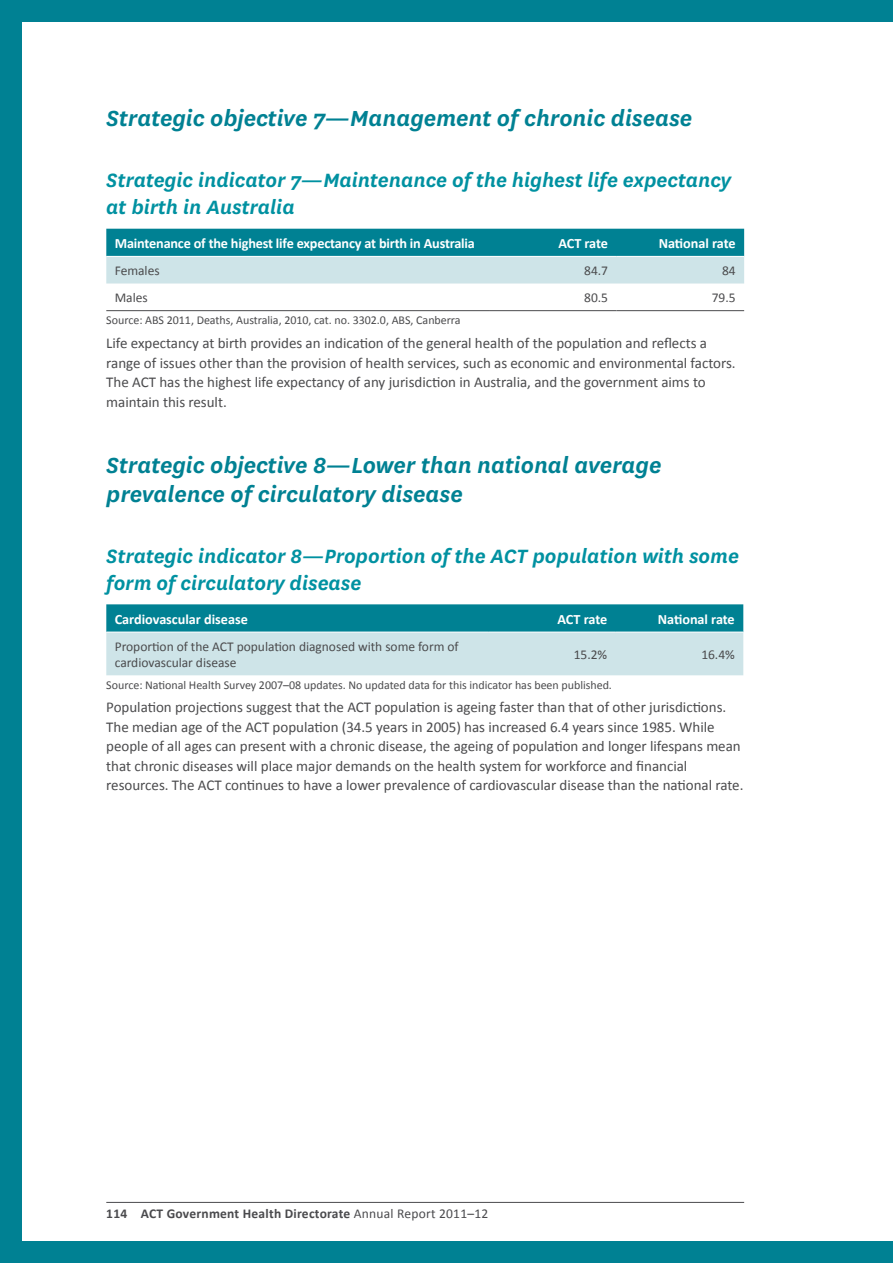
<style>
.page{position:relative;width:893px;height:1263px;background:#fff}
.page>*{position:absolute;margin:0;border:0;box-sizing:border-box;transform-origin:0 0}
.t1{font:italic 600 25.5px/28.5px "National";color:#008193}
.t2{font:italic 600 22.5px/27px "National";color:#0091a1}
.t3{font:15px/19.5px "Calibri";color:#4b4b4d}
.t4{font:700 14.25px "Calibri";letter-spacing:-.015em;color:#fff}
.t5{font:13.5px/15.8px "Calibri";color:#4b4b4d}
.t6{font:700 13.5px "Calibri";letter-spacing:.015em;color:#4a4a4d}
.t7{font:12px "Calibri";color:#4b4b4d}
.s1{font-weight:400}
</style>
<div class="page">
<hr style="left:106px;top:1202px;width:638px;height:1px;background:#4a4a4d">
<div style="left:0;top:0;width:893px;height:21px;background:#008193"></div>
<div style="left:0;top:1242px;width:893px;height:21px;background:#008193"></div>
<div style="left:0;top:0;width:21px;height:1263px;background:#008193"></div>
<svg style="left:106px;top:229px;width:638px;height:54px;background:#65b1bc"></svg>
<hr style="left:106px;top:310px;width:383px;height:1px;background:#4b4b4d">
<hr style="left:489px;top:310px;width:128px;height:1px;background:#4b4b4d">
<hr style="left:617px;top:310px;width:127px;height:1px;background:#4b4b4d">
<hr style="left:106px;top:256px;width:383px;height:1px;background:#fff">
<hr style="left:489px;top:256px;width:128px;height:1px;background:#fff">
<hr style="left:617px;top:256px;width:127px;height:1px;background:#fff">
<svg style="left:106px;top:604px;width:637px;height:71px;background:#7ebdc7"></svg>
<hr style="left:106px;top:632px;width:382px;height:1px;background:#fff">
<hr style="left:488px;top:632px;width:128px;height:1px;background:#fff">
<hr style="left:616px;top:632px;width:127px;height:1px;background:#fff">
<h1 class="t1" style="left:106px;top:103px;width:587px">Strategic objective 7—Management of chronic disease</h1>
<h2 class="t2" style="left:106px;top:166px;width:626px">Strategic indicator 7—Maintenance of the highest life expectancy at birth in Australia</h2>
<p class="t4" style="left:115px;top:234px;width:362px">Maintenance of the highest life expectancy at birth in Australia</p>
<p class="t4" style="left:558px;top:234px;width:51px">ACT rate</p>
<p class="t4" style="left:659px;top:234px;width:78px">National rate</p>
<p class="t5" style="left:115px;top:262px;width:46px">Females</p>
<p class="t5" style="left:584px;top:262px;width:25px">84.7</p>
<p class="t5" style="left:722px;top:262px;width:15px">84</p>
<p class="t5" style="left:115px;top:289px;width:34px">Males</p>
<p class="t5" style="left:584px;top:289px;width:25px">80.5</p>
<p class="t5" style="left:712px;top:289px;width:25px">79.5</p>
<p class="t7" style="left:106px;top:313px;width:356px">Source: ABS 2011, Deaths, Australia, 2010, cat. no. 3302.0, ABS, Canberra</p>
<p class="t3" style="left:106px;top:333px;width:631px">Life expectancy at birth provides an indication of the general health of the population and reflects a range of issues other than the provision of health services, such as economic and environmental factors.<br>The ACT has the highest life expectancy of any jurisdiction in Australia, and the government aims to maintain this result.</p>
<h1 class="t1" style="left:106px;top:450px;width:557px">Strategic objective 8—Lower than national average prevalence of circulatory disease</h1>
<h2 class="t2" style="left:106px;top:541px;width:634px">Strategic indicator 8—Proportion of the ACT population with some form of circulatory disease</h2>
<p class="t4" style="left:115px;top:610px;width:135px">Cardiovascular disease</p>
<p class="t4" style="left:557px;top:610px;width:51px">ACT rate</p>
<p class="t4" style="left:658px;top:610px;width:78px">National rate</p>
<p class="t5" style="left:115px;top:638px;width:345px">Proportion of the ACT population diagnosed with some form of cardiovascular disease</p>
<p class="t5" style="left:574px;top:646px;width:35px">15.2%</p>
<p class="t5" style="left:701px;top:646px;width:35px">16.4%</p>
<p class="t7" style="left:106px;top:677px;width:507px">Source: National Health Survey 2007–08 updates. No updated data for this indicator has been published.</p>
<p class="t3" style="left:106px;top:697px;width:639px">Population projections suggest that the ACT population is ageing faster than that of other jurisdictions.<br>The median age of the ACT population (34.5 years in 2005) has increased 6.4 years since 1985. While people of all ages can present with a chronic disease, the ageing of population and longer lifespans mean that chronic diseases will place major demands on the health system for workforce and financial resources. The ACT continues to have a lower prevalence of cardiovascular disease than the national rate.</p>
<p class="t6" style="left:106px;top:1205px;width:384px">114 ACT Government Health Directorate <span class="s1">Annual Report 2011–12</span></p>
</div>
